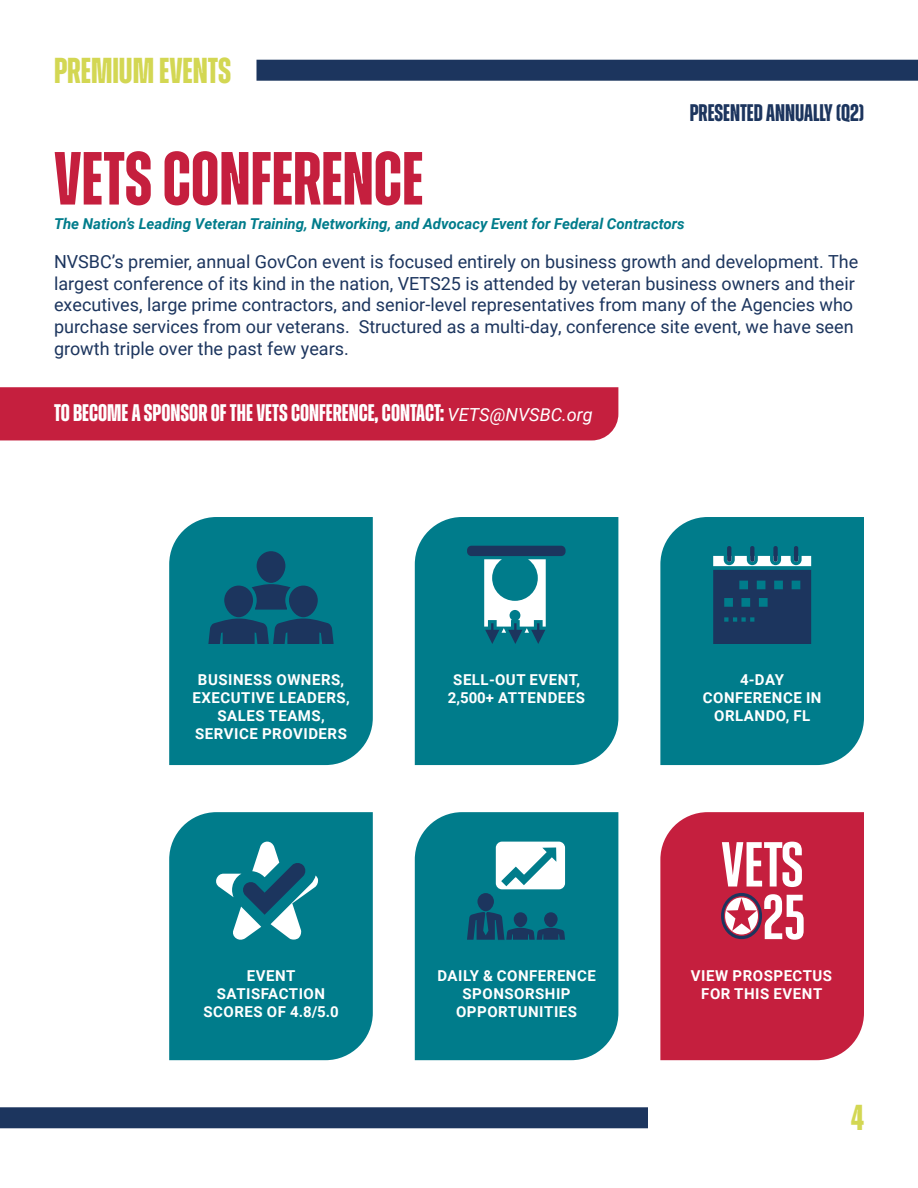
<style>
.page{position:relative;width:918px;height:1188px;background:#fff}
.page>*{position:absolute;margin:0;border:0;box-sizing:border-box;transform-origin:0 0}
.t1{font:700 75px "Zuume";color:#c51f3e}
.t2{font:65.25px "Geogrot Sharp TRIAL X Comp Sm Bd";color:#fff}
.t3{font:65.25px "Geogrot Sharp TRIAL X Comp Sm Bd";color:#fff;scale:.96 1}
.t4{font:700 36px "Zuume";color:#d3d753}
.t5{font:700 24px "Zuume";color:#fff}
.t6{font:700 24px "Zuume";color:#1c355e}
.t7{font:18px/21.6px "Roboto";color:#1c355e}
.t8{font:700 15px/18px "Roboto";letter-spacing:.035em;color:#fff;text-align:center}
.t9{font:italic 700 15px "Roboto";color:#007c8b}
.s1{font-family:"Roboto";font-weight:400;font-style:italic;font-size:18px}
</style>
<div class="page">
<div style="left:0;top:1107px;width:648px;height:21px;background:#1c355e"></div>
<div style="left:169px;top:517px;width:204px;height:248px;background:#007c8b"></div>
<div style="left:660px;top:812px;width:204px;height:248px;background:#c51f3e"></div>
<div style="left:169px;top:812px;width:204px;height:248px;background:#007c8b"></div>
<div style="left:415px;top:517px;width:203px;height:248px;background:#007c8b"></div>
<div style="left:415px;top:812px;width:203px;height:248px;background:#007c8b"></div>
<div style="left:467px;top:546px;width:99px;height:10px;background:#1c355e;border-radius:4px"></div>
<svg style="left:484px;top:556px;width:62px;height:88px"></svg>
<div style="left:660px;top:517px;width:204px;height:248px;background:#007c8b"></div>
<div style="left:224px;top:586px;width:29px;height:31px;background:#1c355e;border-radius:15px"></div>
<div style="left:289px;top:586px;width:29px;height:31px;background:#1c355e;border-radius:15px"></div>
<svg style="left:208px;top:619px;width:126px;height:25px;background:#164166"></svg>
<div style="left:257px;top:551px;width:28px;height:32px;background:#1c355e;border-radius:15px"></div>
<svg style="left:252px;top:584px;width:39px;height:26px"></svg>
<svg style="left:713px;top:546px;width:98px;height:98px;background:#255272"></svg>
<svg style="left:215px;top:842px;width:104px;height:98px"></svg>
<svg style="left:496px;top:842px;width:69px;height:47px"></svg>
<div style="left:477px;top:893px;width:17px;height:18px;background:#1c355e;border-radius:50%"></div>
<svg style="left:467px;top:912px;width:98px;height:28px;background:#10516f"></svg>
<svg style="left:721px;top:893px;width:41px;height:46px"></svg>
<div style="left:256px;top:60px;width:662px;height:21px;background:#1c355e"></div>
<div style="left:0;top:387px;width:618px;height:53px;background:#c51f3e"></div>
<p class="t4" style="left:54px;top:51px;width:179px">PREMIUM EVENTS</p>
<p class="t6" style="left:690px;top:100px;width:176px">PRESENTED ANNUALLY (Q2)</p>
<p class="t1" style="left:54px;top:139px;width:371px">VETS CONFERENCE</p>
<p class="t9" style="left:54px;top:213px;width:632px">The Nation’s Leading Veteran Training, Networking, and Advocacy Event for Federal Contractors</p>
<p class="t7" style="left:54px;top:250px;width:806px">NVSBC’s premier, annual GovCon event is focused entirely on business growth and development. The largest conference of its kind in the nation, VETS25 is attended by veteran business owners and their executives, large prime contractors, and senior-level representatives from many of the Agencies who purchase services from our veterans. Structured as a multi-day, conference site event, we have seen growth triple over the past few years.</p>
<p class="t5" style="left:54px;top:400px;width:540px">TO BECOME A SPONSOR OF THE VETS CONFERENCE, CONTACT: <span class="s1">VETS@NVSBC.org</span></p>
<p class="t8" style="left:193px;top:670px;width:159px">BUSINESS OWNERS,<br>EXECUTIVE LEADERS,<br>SALES TEAMS,<br>SERVICE PROVIDERS</p>
<p class="t8" style="left:453px;top:670px;width:128px">SELL-OUT EVENT,</p>
<p class="t8" style="left:448px;top:688px;width:139px">2,500+ ATTENDEES</p>
<p class="t8" style="left:247px;top:966px;width:50px">EVENT</p>
<p class="t8" style="left:203px;top:984px;width:137px">SATISFACTION<br>SCORES OF 4.8/5.0</p>
<p class="t8" style="left:437px;top:966px;width:160px">DAILY &amp; CONFERENCE<br>SPONSORSHIP<br>OPPORTUNITIES</p>
<p class="t8" style="left:740px;top:670px;width:45px">4-DAY</p>
<p class="t8" style="left:703px;top:688px;width:120px">CONFERENCE IN<br>ORLANDO, FL</p>
<h2 class="t2" style="left:721px;top:835px;width:84px">VETS</h2>
<h2 class="t3" style="left:762px;top:887px;width:46px">25</h2>
<p class="t8" style="left:691px;top:966px;width:143px">VIEW PROSPECTUS</p>
<p class="t8" style="left:701px;top:984px;width:123px">FOR THIS EVENT</p>
<p class="t4" style="left:851px;top:1099px;width:14px">4</p>
</div>
